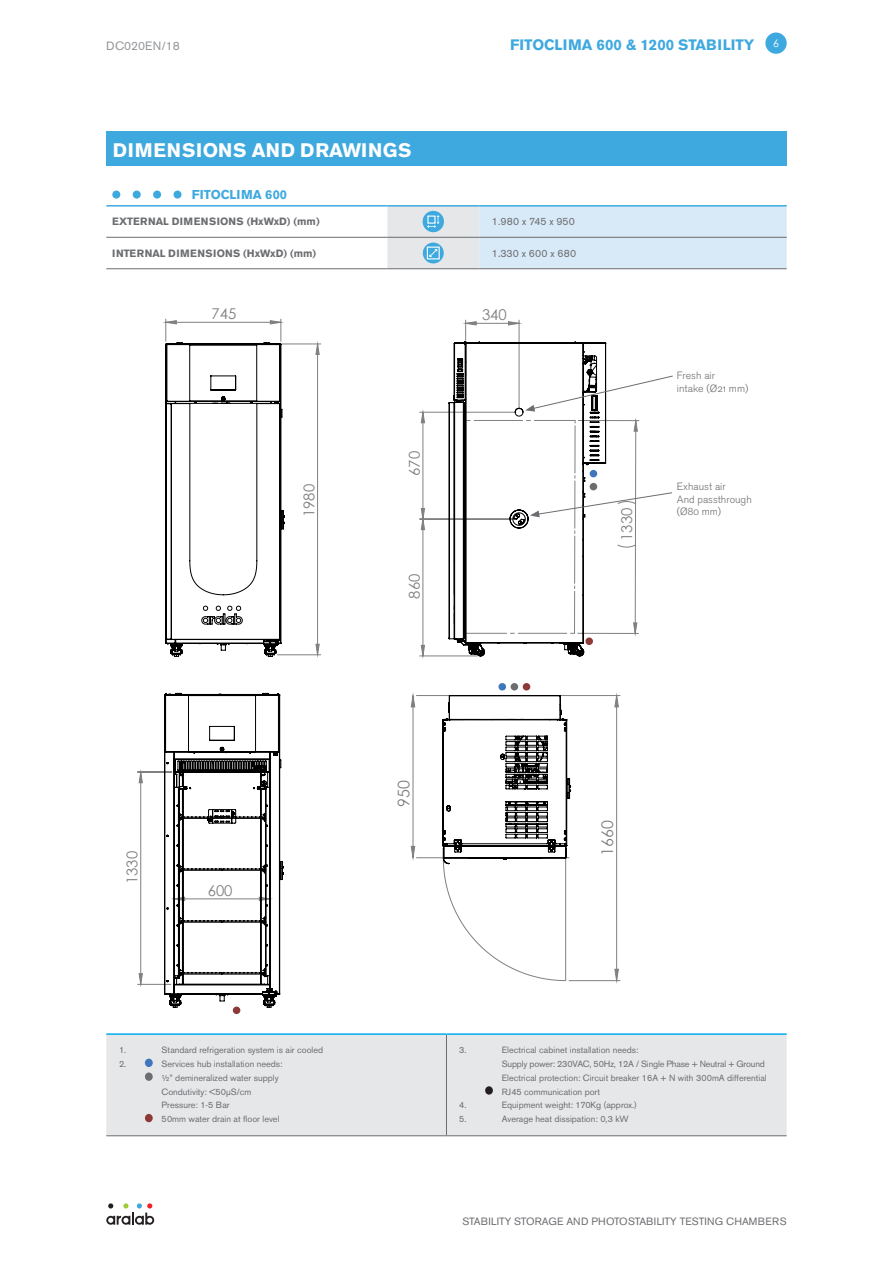
<style>
.page{position:relative;width:893px;height:1263px;background:#fff}
.page>*{position:absolute;margin:0;border:0;box-sizing:border-box;transform-origin:0 0}
.t1{font:700 19.5px "Akzidenz Grotesk BE";letter-spacing:.04em;color:#fff}
.t2{font:16.05px "Century Gothic";color:#808080}
.t3{font:700 15px "Akzidenz Grotesk BE";color:#3ea9df}
.t4{font:15px "Century Gothic";color:#808080}
.t5{font:14.85px "Century Gothic";color:#808080}
.t6{font:700 12.75px "Akzidenz Grotesk BE";color:#3ea9df}
.t7{font:12px "Akzidenz Grotesk BE";color:#939598}
.t8{font:10.5px "Akzidenz Grotesk BE";color:#6c6d70}
.t9{font:700 10.5px "Akzidenz Grotesk BE";letter-spacing:.02em;color:#6c6d70}
.t10{font:10.5px "Akzidenz Grotesk BE Light Os F";color:#6c6d70}
.t11{font:10.5px "Akzidenz Grotesk BE";letter-spacing:.02em;color:#6c6d70}
.t12{font:9px "Akzidenz Grotesk BE";color:#6c6d70}
.t13{font:9px "Akzidenz Grotesk BE";letter-spacing:-.02em;color:#6c6d70}
</style>
<div class="page">
<div style="left:106px;top:132px;width:681px;height:34px;background:#3ea9df"></div>
<hr style="left:106px;top:237px;width:281px;height:1px;background:#6c6d70">
<hr style="left:106px;top:268px;width:281px;height:1px;background:#6c6d70">
<hr style="left:106px;top:205px;width:281px;height:2px;background:#3ea9df">
<hr style="left:387px;top:205px;width:92px;height:2px;background:#3ea9df">
<hr style="left:479px;top:205px;width:308px;height:2px;background:#3ea9df">
<div style="left:112px;top:191px;width:8px;height:8px;background:#3ea9df;border-radius:50%"></div>
<div style="left:133px;top:191px;width:8px;height:8px;background:#3ea9df;border-radius:50%"></div>
<div style="left:153px;top:191px;width:8px;height:8px;background:#3ea9df;border-radius:50%"></div>
<div style="left:173px;top:191px;width:9px;height:8px;background:#3ea9df;border-radius:50%"></div>
<svg style="left:387px;top:206px;width:400px;height:63px;background:#d3e3ef"></svg>
<div style="left:427px;top:247px;width:13px;height:12px;border:1px solid #fff"></div>
<div style="left:106px;top:1035px;width:681px;height:100px;background:#e6e7e9"></div>
<hr style="left:106px;top:1033px;width:340px;height:2px;background:#00aeef">
<hr style="left:446px;top:1033px;width:341px;height:2px;background:#00aeef">
<hr style="left:446px;top:1135px;width:341px;height:1px;background:#6c6d70">
<hr style="left:446px;top:1035px;width:1px;height:100px;background:#6c6d70">
<hr style="left:106px;top:1135px;width:340px;height:1px;background:#6c6d70">
<div style="left:145px;top:1058px;width:8px;height:9px;background:#4077bc;border-radius:50%"></div>
<div style="left:145px;top:1072px;width:8px;height:9px;background:#6c6d70;border-radius:50%"></div>
<div style="left:145px;top:1114px;width:8px;height:8px;background:#8c3937;border-radius:50%"></div>
<div style="left:485px;top:1086px;width:8px;height:8px;background:#231f20;border-radius:50%"></div>
<div style="left:498px;top:683px;width:8px;height:7px;background:#4077bc;border-radius:50%"></div>
<div style="left:511px;top:683px;width:7px;height:7px;background:#6c6d70;border-radius:50%"></div>
<div style="left:523px;top:683px;width:7px;height:7px;background:#8c3937;border-radius:50%"></div>
<div style="left:233px;top:1006px;width:7px;height:8px;background:#8c3937;border-radius:50%"></div>
<hr style="left:277px;top:654px;width:44px;height:1px;background:#808080">
<hr style="left:266px;top:344px;width:55px;height:1px;background:#808080">
<svg style="left:316px;top:344px;width:3px;height:311px"></svg>
<svg style="left:165px;top:319px;width:120px;height:338px"></svg>
<svg style="left:419px;top:320px;width:218px;height:336px"></svg>
<svg style="left:466px;top:322px;width:53px;height:3px"></svg>
<svg style="left:421px;top:645px;width:4px;height:11px"></svg>
<svg style="left:421px;top:412px;width:4px;height:118px"></svg>
<svg style="left:448px;top:341px;width:159px;height:316px"></svg>
<svg style="left:525px;top:375px;width:148px;height:37px"></svg>
<svg style="left:466px;top:420px;width:206px;height:214px"></svg>
<svg style="left:138px;top:692px;width:146px;height:316px"></svg>
<svg style="left:443px;top:702px;width:176px;height:279px"></svg>
<hr style="left:565px;top:858px;width:1px;height:123px;background:#808080">
<hr style="left:616px;top:695px;width:1px;height:286px;background:#808080">
<hr style="left:563px;top:695px;width:57px;height:1px;background:#808080">
<hr style="left:569px;top:980px;width:51px;height:1px;background:#808080">
<svg style="left:615px;top:696px;width:3px;height:11px"></svg>
<svg style="left:615px;top:969px;width:3px;height:12px"></svg>
<hr style="left:416px;top:695px;width:147px;height:1px;background:#808080">
<hr style="left:416px;top:857px;width:153px;height:1px;background:#808080">
<svg style="left:411px;top:695px;width:4px;height:163px"></svg>
<svg style="left:442px;top:695px;width:130px;height:170px"></svg>
<div style="left:765px;top:33px;width:22px;height:21px;background:#3ea9df;border-radius:50%"></div>
<svg style="left:106px;top:1203px;width:48px;height:22px"></svg>
<h3 class="t7" style="left:106px;top:39px;width:75px">DC020EN/18</h3>
<h3 class="t3" style="left:510px;top:36px;width:270px">FITOCLIMA 600 &amp; 1200 STABILITY <sup>6</sup></h3>
<p class="t1" style="left:113px;top:139px;width:300px">DIMENSIONS AND DRAWINGS</p>
<p class="t6" style="left:192px;top:187px;width:97px">FITOCLIMA 600</p>
<p class="t9" style="left:112px;top:216px;width:209px">EXTERNAL DIMENSIONS (HxWxD) (mm)</p>
<p class="t8" style="left:492px;top:215px;width:85px">1.980 x 745 x 950</p>
<p class="t9" style="left:112px;top:247px;width:205px">INTERNAL DIMENSIONS (HxWxD) (mm)</p>
<p class="t11" style="left:492px;top:247px;width:86px">1.330 x 600 x 680</p>
<h3 class="t5" style="left:212px;top:303px;width:26px">745</h3>
<h3 class="t5" style="left:299px;top:517px;width:35px;rotate:-90deg">1980</h3>
<h3 class="t5" style="left:122px;top:884px;width:35px;rotate:-90deg">1330</h3>
<h3 class="t5" style="left:208px;top:880px;width:26px">600</h3>
<p class="t12" style="left:119px;top:1045px;width:9px">1.</p>
<p class="t12" style="left:162px;top:1045px;width:163px">Standard refrigeration system is air cooled</p>
<p class="t12" style="left:119px;top:1058px;width:9px">2.</p>
<p class="t12" style="left:162px;top:1058px;width:123px">Services hub installation needs:</p>
<p class="t12" style="left:162px;top:1072px;width:119px">½” demineralized water supply</p>
<p class="t12" style="left:162px;top:1086px;width:91px">Condutivity: &lt;50µS/cm</p>
<p class="t12" style="left:162px;top:1100px;width:70px">Pressure: 1-5 Bar</p>
<p class="t12" style="left:162px;top:1114px;width:119px">50mm water drain at floor level</p>
<h3 class="t4" style="left:404px;top:476px;width:26px;rotate:-90deg">670</h3>
<h3 class="t4" style="left:404px;top:599px;width:26px;rotate:-90deg">860</h3>
<h3 class="t4" style="left:482px;top:304px;width:26px">340</h3>
<h2 class="t2" style="left:392px;top:807px;width:28px;rotate:-90deg">950</h2>
<h3 class="t4" style="left:616px;top:541px;width:35px;rotate:-90deg">0331</h3>
<p class="t10" style="left:677px;top:370px;width:40px">Fresh air</p>
<p class="t10" style="left:677px;top:382px;width:73px">intake (Ø21 mm)</p>
<p class="t10" style="left:677px;top:481px;width:50px">Exhaust air</p>
<p class="t10" style="left:677px;top:493px;width:76px">And passthrough</p>
<p class="t10" style="left:677px;top:506px;width:46px">(Ø80 mm)</p>
<h2 class="t2" style="left:596px;top:856px;width:37px;rotate:-90deg">1660</h2>
<p class="t12" style="left:459px;top:1045px;width:9px">3.</p>
<p class="t12" style="left:502px;top:1045px;width:138px">Electrical cabinet installation needs:</p>
<p class="t13" style="left:502px;top:1058px;width:265px">Supply power: 230VAC, 50Hz, 12A / Single Phase + Neutral + Ground</p>
<p class="t12" style="left:502px;top:1072px;width:266px">Electrical protection: Circuit breaker 16A + N with 300mA differential</p>
<p class="t12" style="left:502px;top:1086px;width:100px">RJ45 communication port</p>
<p class="t12" style="left:459px;top:1100px;width:9px">4.</p>
<p class="t12" style="left:502px;top:1100px;width:137px">Equipment weight: 170Kg (approx.)</p>
<p class="t12" style="left:459px;top:1114px;width:9px">5.</p>
<p class="t12" style="left:502px;top:1114px;width:128px">Average heat dissipation: 0,3 kW</p>
<p class="t8" style="left:462px;top:1215px;width:326px">STABILITY STORAGE AND PHOTOSTABILITY TESTING CHAMBERS</p>
</div>
